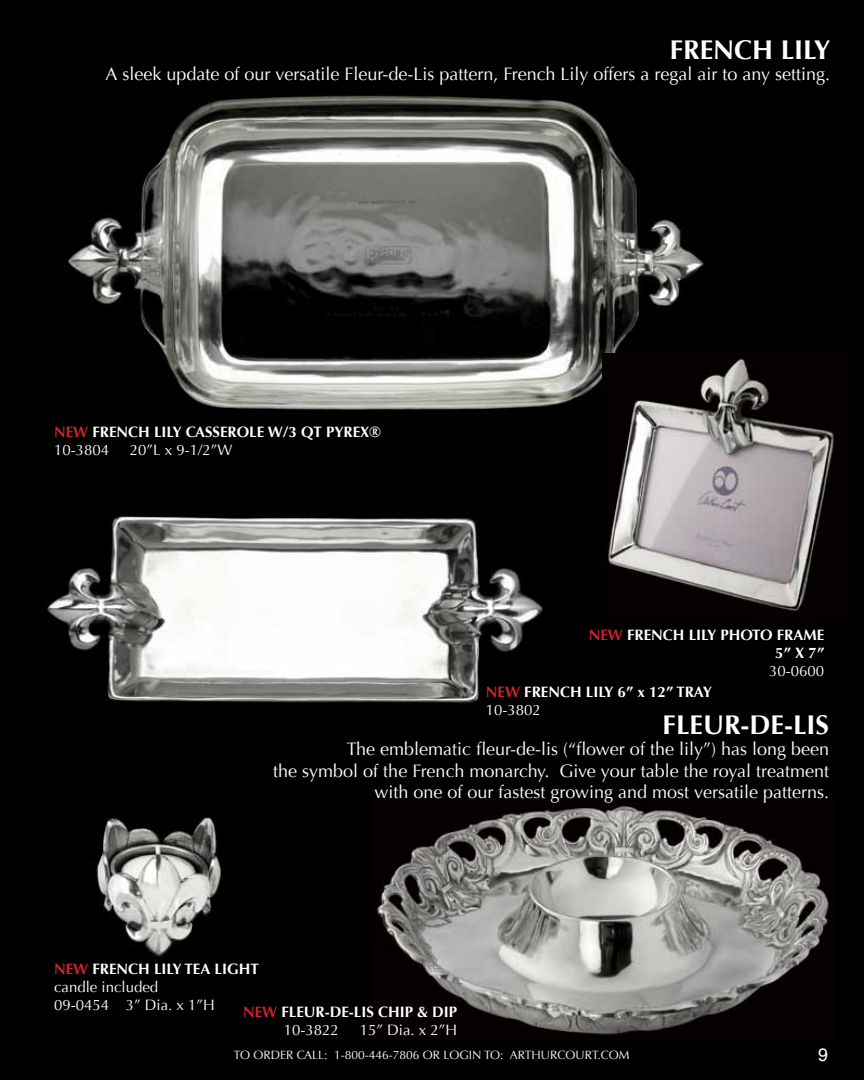
<style>
.page{position:relative;width:864px;height:1080px;background:#000}
.page>*{position:absolute;margin:0;border:0;box-sizing:border-box;transform-origin:0 0}
.t1{font:700 27px "Optima";color:#fff}
.t2{font:18px/21.6px "Optima";color:#fff;text-align:right}
.t3{font:18px "Helvetica";color:#fff}
.t4{font:700 15px/18px "Optima";color:#fff}
.t5{font:15px/18px "Optima";color:#fff}
.t6{font:12px "Optima";color:#fff}
.s1{color:#d2232a}
.s2{font-weight:400}
.s3{font-weight:700;color:#d2232a}
.s4{font-weight:700}
</style>
<div class="page">
<img style="left:372px;top:803px;width:459px;height:232px">
<img style="left:47px;top:515px;width:496px;height:188px">
<img style="left:65px;top:95px;width:639px;height:315px">
<img style="left:603px;top:353px;width:232px;height:259px">
<img style="left:96px;top:817px;width:126px;height:140px">
<h1 class="t1" style="left:670px;top:34px;width:162px">FRENCH LILY</h1>
<p class="t2" style="left:106px;top:64px;width:726px">A sleek update of our versatile Fleur-de-Lis pattern, French Lily offers a regal air to any setting.</p>
<p class="t4" style="left:54px;top:423px;width:328px"><span class="s1">NEW</span> FRENCH LILY CASSEROLE W/3 QT PYREX®<br><span class="s2">10-3804</span></p>
<p class="t5" style="left:130px;top:441px;width:104px">20”L x 9-1/2”W</p>
<p class="t4" style="left:589px;top:626px;width:237px;text-align:right"><span class="s1">NEW</span> FRENCH LILY PHOTO FRAME<br>5” X 7”</p>
<p class="t5" style="left:769px;top:662px;width:57px">30-0600</p>
<p class="t4" style="left:486px;top:683px;width:228px"><span class="s1">NEW</span> FRENCH LILY 6” x 12” TRAY<br><span class="s2">10-3802</span></p>
<h1 class="t1" style="left:663px;top:709px;width:168px">FLEUR-DE-LIS</h1>
<p class="t2" style="left:273px;top:738px;width:557px">The emblematic fleur-de-lis (“flower of the lily”) has long been<br>the symbol of the French monarchy. Give your table the royal treatment with one of our fastest growing and most versatile patterns.</p>
<p class="t5" style="left:54px;top:961px;width:206px"><span class="s3">NEW</span> <span class="s4">FRENCH LILY TEA LIGHT </span>candle included<br>09-0454 3” Dia. x 1”H</p>
<p class="t4" style="left:284px;top:1003px;width:175px;text-indent:-41px"><span class="s1">NEW</span> FLEUR-DE-LIS CHIP &amp; DIP<br><span class="s2">10-3822</span></p>
<p class="t5" style="left:360px;top:1021px;width:99px">15” Dia. x 2”H</p>
<p class="t6" style="left:234px;top:1048px;width:397px">TO ORDER CALL: 1-800-446-7806 OR LOGIN TO: ARTHURCOURT.COM</p>
<p class="t3" style="left:818px;top:1041px;width:12px">9</p>
</div>
